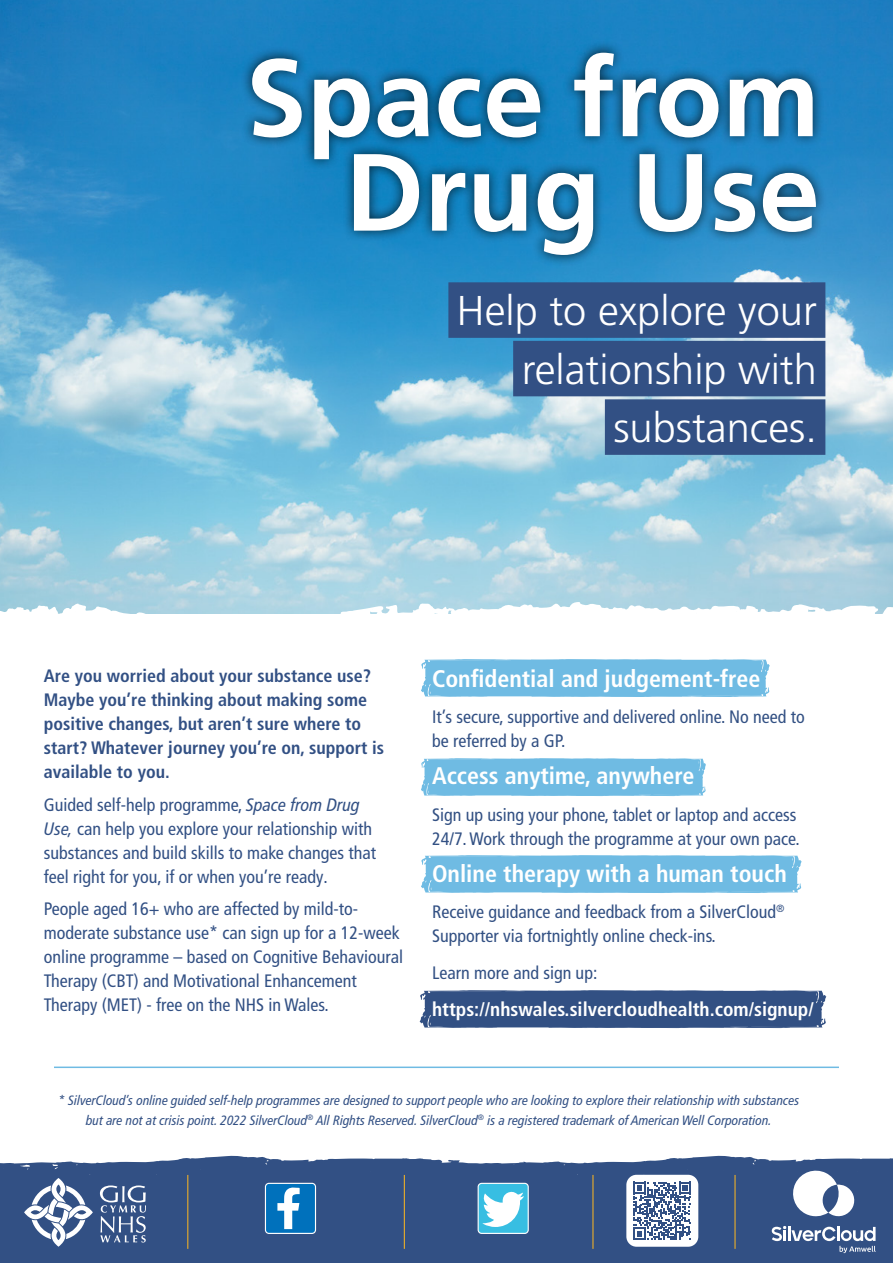
<style>
.page{position:relative;width:893px;height:1263px;background:#fff}
.page>*{position:absolute;margin:0;border:0;box-sizing:border-box;transform-origin:0 0}
.t1{font:700 109.5px/94.5px "Frutiger LT Pro";color:#fff;text-align:right}
.t2{font:300 41.55px/58.5px "Frutiger LT Pro";color:#fff;text-align:right}
.t3{font:700 condensed 24px "Frutiger LT Pro";color:#fff}
.t4{font:700 condensed 19.5px "Frutiger LT Pro";color:#fff}
.t5{font:condensed 18px/24px "Frutiger LT Pro";color:#325084}
.t6{font:condensed 18px/24px "Frutiger LT Pro";color:#325083}
.t7{font:700 condensed 18px/24px "Frutiger LT Pro";color:#325084}
.t8{font:italic condensed 13.5px/19.5px "Frutiger LT Pro";color:#325084;text-align:center}
.s1{font-style:italic}
</style>
<div class="page">
<img style="left:0;top:0;width:893px;height:602px">
<svg style="left:0;top:1156px;width:407px;height:19px;fill:#325084"></svg>
<div style="left:0;top:1175px;width:893px;height:88px;background:#325084"></div>
<svg style="left:24px;top:1178px;width:69px;height:69px"></svg>
<svg style="left:100px;top:1185px;width:46px;height:57px"></svg>
<hr style="left:187px;top:1175px;width:1px;height:74px;background:#ffb81f">
<hr style="left:404px;top:1175px;width:1px;height:74px;background:#ffb81f">
<div style="left:265px;top:1183px;width:50px;height:50px;background:#0071bc;border-radius:4px"></div>
<div style="left:265px;top:1183px;width:51px;height:51px;border:1px solid #fff;border-radius:4px"></div>
<svg style="left:277px;top:1187px;width:23px;height:42px"></svg>
<svg style="left:0;top:602px;width:893px;height:12px"></svg>
<svg style="left:420px;top:990px;width:406px;height:38px;background:#3a5787"></svg>
<svg style="left:421px;top:855px;width:381px;height:38px;background:#74bde4"></svg>
<svg style="left:421px;top:758px;width:285px;height:38px;background:#74bde4"></svg>
<svg style="left:421px;top:659px;width:349px;height:38px;background:#74bde4"></svg>
<hr style="left:54px;top:1066px;width:785px;height:2px;background:#6fbbe3">
<div style="left:240px;top:40px;width:587px;height:228px;background:#000;opacity:.75"></div>
<div style="left:448px;top:282px;width:377px;height:56px;background:#325084"></div>
<div style="left:513px;top:341px;width:312px;height:55px;background:#325084"></div>
<div style="left:605px;top:399px;width:220px;height:56px;background:#325084"></div>
<svg style="left:407px;top:1156px;width:486px;height:97px"></svg>
<h1 class="t1" style="left:246px;top:51px;width:576px">Space from<br>Drug Use</h1>
<h2 class="t2" style="left:457px;top:282px;width:361px">Help to explore your relationship with substances.</h2>
<p class="t7" style="left:44px;top:664px;width:342px">Are you worried about your substance use?<br>Maybe you’re thinking about making some positive changes, but aren’t sure where to start? Whatever journey you’re on, support is available to you.</p>
<p class="t5" style="left:44px;top:792px;width:334px">Guided self-help programme, <span class="s1">Space from Drug Use,</span> can help you explore your relationship with substances and build skills to make changes that feel right for you, if or when you’re ready.</p>
<p class="t5" style="left:44px;top:897px;width:361px">People aged 16+ who are affected by mild-to&shy;moderate substance use* can sign up for a 12-week online programme – based on Cognitive Behavioural Therapy (CBT) and Motivational Enhancement Therapy (MET) - free on the NHS in Wales.</p>
<h3 class="t3" style="left:432px;top:664px;width:330px">Confidential and judgement-free</h3>
<p class="t6" style="left:432px;top:705px;width:374px">It’s secure, supportive and delivered online. No need to be referred by a GP.</p>
<h3 class="t3" style="left:432px;top:761px;width:264px">Access anytime, anywhere</h3>
<p class="t6" style="left:432px;top:803px;width:369px">Sign up using your phone, tablet or laptop and access<br>24/7. Work through the programme at your own pace.</p>
<h3 class="t3" style="left:432px;top:859px;width:356px">Online therapy with a human touch</h3>
<p class="t6" style="left:432px;top:900px;width:354px">Receive guidance and feedback from a SilverCloud<sup>®<br></sup>Supporter via fortnightly online check-ins.</p>
<p class="t6" style="left:432px;top:961px;width:167px">Learn more and sign up:</p>
<p class="t4" style="left:432px;top:997px;width:383px">https://nhswales.silvercloudhealth.com/signup/</p>
<p class="t8" style="left:58px;top:1091px;width:743px">* SilverCloud’s online guided self-help programmes are designed to support people who are looking to explore their relationship with substances but are not at crisis point. 2022 SilverCloud<sup>®</sup> All Rights Reserved. SilverCloud<sup>®</sup> is a registered trademark of American Well Corporation.</p>
</div>
